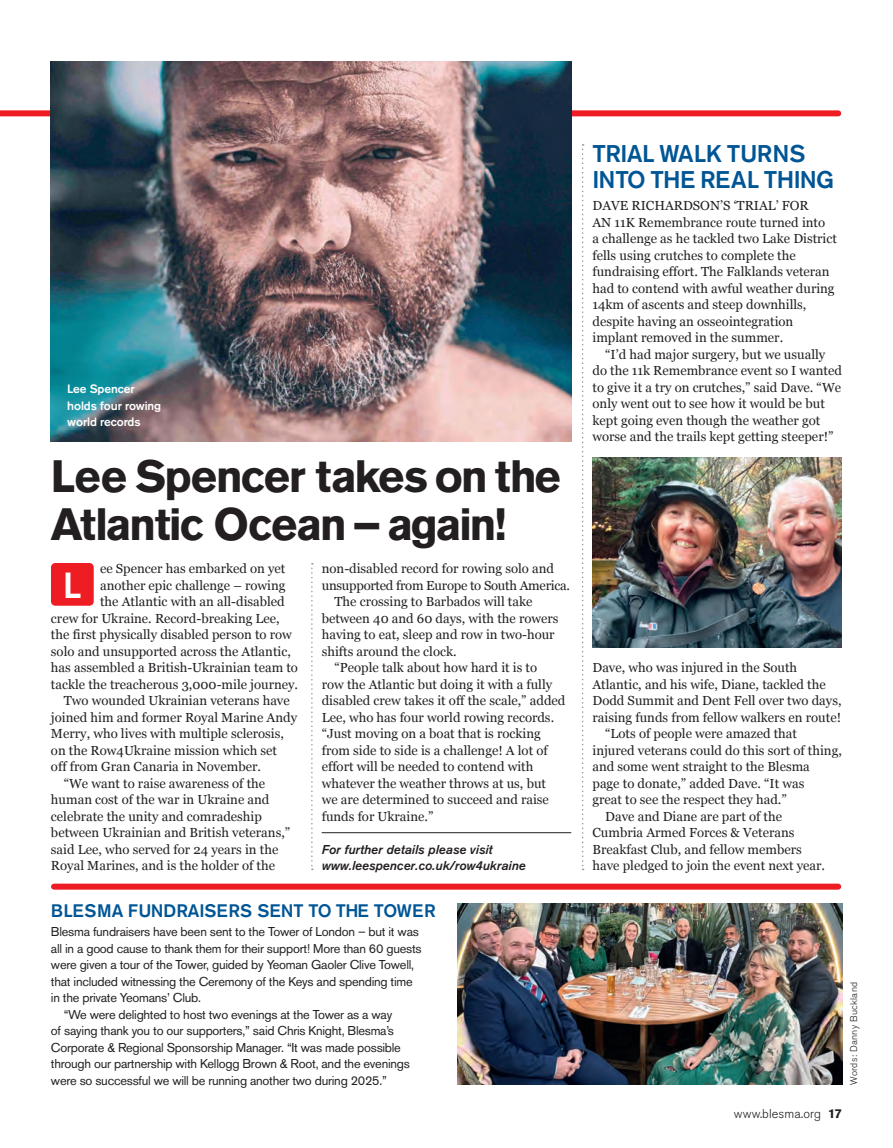
<style>
.page{position:relative;width:893px;height:1148px;background:#fff}
.page>*{position:absolute;margin:0;border:0;box-sizing:border-box;transform-origin:0 0}
.t1{font:700 45px/48px "Akzidenz Grotesk Std";letter-spacing:-.045em;color:#231f20}
.t2{font:500 36px "Akzidenz Grotesk BQ";color:#fff}
.t3{font:500 24px/25.5px "Akzidenz Grotesk BQ";letter-spacing:-.02em;color:#005595}
.t4{font:500 18px "Akzidenz Grotesk BQ";color:#005595}
.t5{font:13.2px/16.5px "Georgia";color:#231f20}
.t6{font:13.2px "Georgia";letter-spacing:-.02em;color:#231f20}
.t7{font:12.75px "Akzidenz Grotesk BQ";letter-spacing:-.02em;color:#231f20}
.t8{font:italic 12.75px/16.5px "Akzidenz Grotesk BQ Med";color:#231f20}
.t9{font:300 12.75px "Akzidenz Grotesk Std";letter-spacing:.01em;color:#231f20}
.t10{font:500 12px/16.5px "Akzidenz Grotesk Std";letter-spacing:-.01em;color:#fff}
.t11{font:300 9.75px "Akzidenz Grotesk BQ";letter-spacing:.03em;color:#231f20}
.s1{font-weight:700}
</style>
<div class="page">
<div style="left:0;top:110px;width:838px;height:6px;background:#ee1d23"></div>
<div style="left:54px;top:884px;width:784px;height:6px;background:#ee1d23"></div>
<hr style="left:322px;top:832px;width:249px;height:1px;background:#231f20">
<div style="left:51px;top:563px;width:43px;height:43px;background:#ee1d23;border-radius:4px"></div>
<svg style="left:311px;top:563px;width:2px;height:307px"></svg>
<svg style="left:582px;top:144px;width:2px;height:726px"></svg>
<img style="left:51px;top:62px;width:520px;height:379px">
<img style="left:592px;top:458px;width:249px;height:189px">
<img style="left:457px;top:903px;width:385px;height:182px">
<p class="t10" style="left:67px;top:381px;width:95px">Lee Spencer holds four rowing world records</p>
<h1 class="t1" style="left:51px;top:452px;width:511px">Lee Spencer takes on the<br>Atlantic Ocean – again!</h1>
<p class="t5" style="left:100px;top:560px;width:187px">ee Spencer has embarked on yet</p>
<p class="t5" style="left:100px;top:576px;width:187px">another epic challenge – rowing</p>
<p class="t5" style="left:100px;top:593px;width:186px">the Atlantic with an all-disabled</p>
<p class="t5" style="left:51px;top:609px;width:230px">crew for Ukraine. Record-breaking Lee,</p>
<p class="t5" style="left:51px;top:626px;width:242px">the first physically disabled person to row</p>
<p class="t5" style="left:51px;top:642px;width:241px">solo and unsupported across the Atlantic,</p>
<p class="t5" style="left:51px;top:659px;width:249px">has assembled a British-Ukrainian team to</p>
<p class="t5" style="left:51px;top:675px;width:249px">tackle the treacherous 3,000-mile journey.</p>
<p class="t5" style="left:64px;top:692px;width:228px">Two wounded Ukrainian veterans have</p>
<p class="t5" style="left:51px;top:708px;width:248px">joined him and former Royal Marine Andy</p>
<p class="t5" style="left:51px;top:725px;width:235px">Merry, who lives with multiple sclerosis,</p>
<p class="t5" style="left:51px;top:741px;width:228px">on the Row4Ukraine mission which set</p>
<p class="t5" style="left:51px;top:758px;width:212px">off from Gran Canaria in November.</p>
<p class="t5" style="left:64px;top:774px;width:203px">“We want to raise awareness of the</p>
<p class="t5" style="left:51px;top:791px;width:220px">human cost of the war in Ukraine and</p>
<p class="t5" style="left:51px;top:807px;width:212px">celebrate the unity and comradeship</p>
<p class="t5" style="left:51px;top:824px;width:241px">between Ukrainian and British veterans,”</p>
<p class="t5" style="left:51px;top:840px;width:229px">said Lee, who served for 24 years in the</p>
<p class="t5" style="left:51px;top:857px;width:226px">Royal Marines, and is the holder of the</p>
<h2 class="t2" style="left:63px;top:563px;width:20px">L</h2>
<p class="t5" style="left:322px;top:560px;width:234px">non-disabled record for rowing solo and</p>
<p class="t6" style="left:322px;top:575px;width:250px">unsupported from Europe to South America.</p>
<p class="t5" style="left:334px;top:593px;width:199px">The crossing to Barbados will take</p>
<p class="t5" style="left:322px;top:609px;width:238px">between 40 and 60 days, with the rowers</p>
<p class="t5" style="left:322px;top:626px;width:234px">having to eat, sleep and row in two-hour</p>
<p class="t5" style="left:322px;top:642px;width:136px">shifts around the clock.</p>
<p class="t5" style="left:334px;top:659px;width:204px">“People talk about how hard it is to</p>
<p class="t5" style="left:322px;top:675px;width:232px">row the Atlantic but doing it with a fully</p>
<p class="t5" style="left:322px;top:692px;width:245px">disabled crew takes it off the scale,” added</p>
<p class="t5" style="left:322px;top:708px;width:234px">Lee, who has four world rowing records.</p>
<p class="t5" style="left:322px;top:725px;width:221px">“Just moving on a boat that is rocking</p>
<p class="t5" style="left:322px;top:741px;width:227px">from side to side is a challenge! A lot of</p>
<p class="t5" style="left:322px;top:758px;width:213px">effort will be needed to contend with</p>
<p class="t5" style="left:322px;top:774px;width:226px">whatever the weather throws at us, but</p>
<p class="t5" style="left:322px;top:791px;width:229px">we are determined to succeed and raise</p>
<p class="t5" style="left:322px;top:807px;width:113px">funds for Ukraine.”</p>
<p class="t8" style="left:322px;top:841px;width:206px">For further details please visit www.leespencer.co.uk/row4ukraine</p>
<h3 class="t4" style="left:51px;top:899px;width:386px">BLESMA FUNDRAISERS SENT TO THE TOWER</h3>
<p class="t7" style="left:51px;top:924px;width:369px">Blesma fundraisers have been sent to the Tower of London – but it was</p>
<p class="t7" style="left:51px;top:941px;width:372px">all in a good cause to thank them for their support! More than 60 guests</p>
<p class="t7" style="left:51px;top:957px;width:365px">were given a tour of the Tower, guided by Yeoman Gaoler Clive Towell,</p>
<p class="t7" style="left:51px;top:974px;width:363px">that included witnessing the Ceremony of the Keys and spending time</p>
<p class="t7" style="left:51px;top:990px;width:152px">in the private Yeomans’ Club.</p>
<p class="t7" style="left:64px;top:1007px;width:330px">“We were delighted to host two evenings at the Tower as a way</p>
<p class="t7" style="left:51px;top:1023px;width:345px">of saying thank you to our supporters,” said Chris Knight, Blesma’s</p>
<p class="t7" style="left:51px;top:1040px;width:351px">Corporate &amp; Regional Sponsorship Manager. “It was made possible</p>
<p class="t7" style="left:51px;top:1056px;width:360px">through our partnership with Kellogg Brown &amp; Root, and the evenings</p>
<p class="t7" style="left:51px;top:1073px;width:337px">were so successful we will be running another two during 2025.”</p>
<h3 class="t3" style="left:592px;top:140px;width:243px">TRIAL WALK TURNS<br>INTO THE REAL THING</h3>
<p class="t5" style="left:592px;top:197px;width:246px">DAVE RICHARDSON’S ‘TRIAL’ FOR<br>AN 11K Remembrance route turned into<br>a challenge as he tackled two Lake District fells using crutches to complete the fundraising effort. The Falklands veteran had to contend with awful weather during 14km of ascents and steep downhills, despite having an osseointegration implant removed in the summer.</p>
<p class="t5" style="left:592px;top:345px;width:251px;text-indent:13px">“I’d had major surgery, but we usually do the 11k Remembrance event so I wanted to give it a try on crutches,” said Dave. “We only went out to see how it would be but kept going even though the weather got worse and the trails kept getting steeper!”</p>
<p class="t5" style="left:592px;top:659px;width:206px">Dave, who was injured in the South</p>
<p class="t5" style="left:592px;top:675px;width:235px">Atlantic, and his wife, Diane, tackled the</p>
<p class="t5" style="left:592px;top:692px;width:251px">Dodd Summit and Dent Fell over two days,</p>
<p class="t5" style="left:592px;top:708px;width:250px">raising funds from fellow walkers en route!</p>
<p class="t5" style="left:605px;top:725px;width:193px">“Lots of people were amazed that</p>
<p class="t5" style="left:592px;top:741px;width:251px">injured veterans could do this sort of thing,</p>
<p class="t5" style="left:592px;top:758px;width:219px">and some went straight to the Blesma</p>
<p class="t5" style="left:592px;top:774px;width:213px">page to donate,” added Dave. “It was</p>
<p class="t5" style="left:592px;top:791px;width:196px">great to see the respect they had.”</p>
<p class="t5" style="left:605px;top:807px;width:178px">Dave and Diane are part of the</p>
<p class="t5" style="left:592px;top:824px;width:203px">Cumbria Armed Forces &amp; Veterans</p>
<p class="t5" style="left:592px;top:840px;width:211px">Breakfast Club, and fellow members</p>
<p class="t5" style="left:592px;top:857px;width:234px">have pledged to join the event next year.</p>
<p class="t11" style="left:848px;top:1085px;width:104px;rotate:-90deg">Words: Danny Buckland</p>
<p class="t9" style="left:734px;top:1106px;width:110px">www.blesma.org <span class="s1">17</span></p>
</div>
